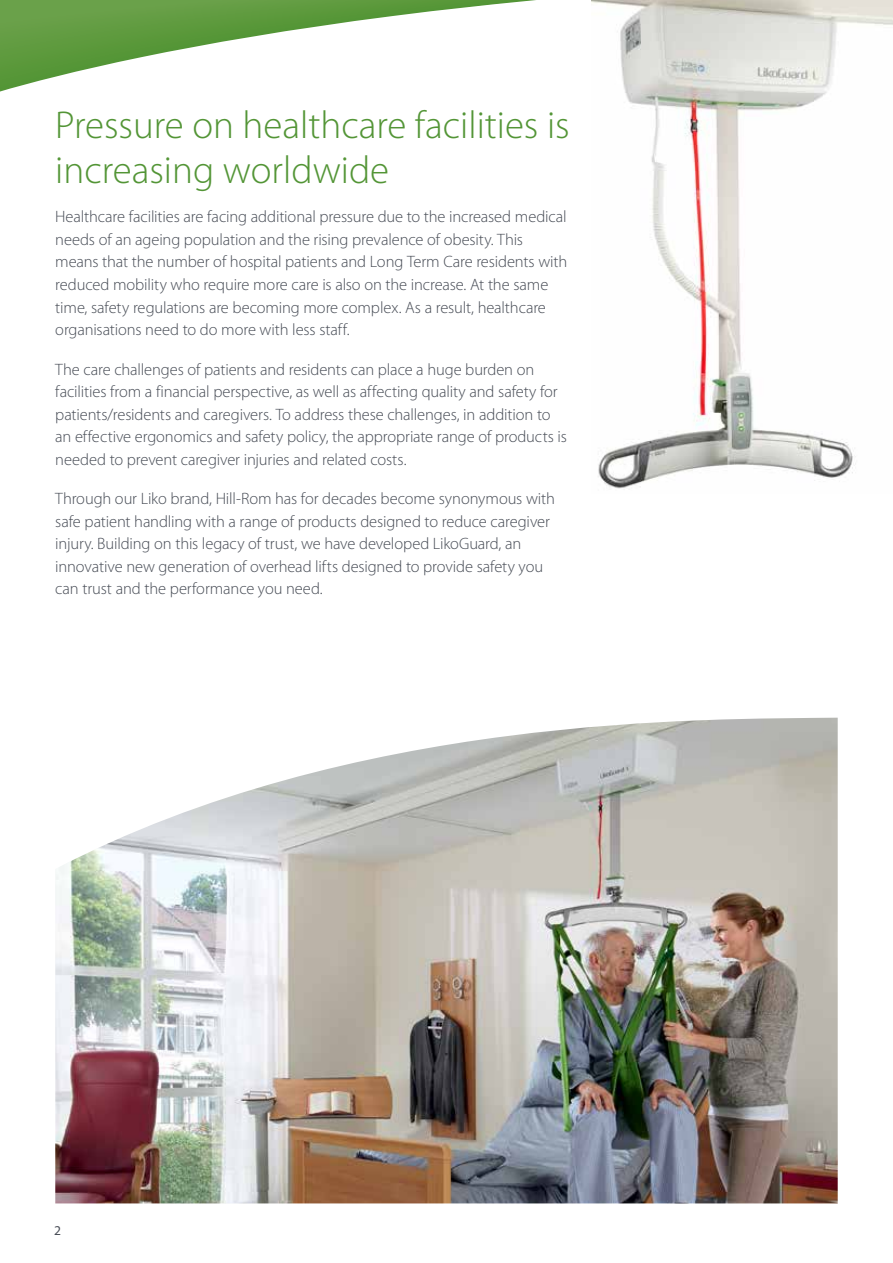
<style>
.page{position:relative;width:893px;height:1263px;background:#fff}
.page>*{position:absolute;margin:0;border:0;box-sizing:border-box;transform-origin:0 0}
.t1{font:300 39px/45px "Myriad Pro";color:#539536}
.t2{font:300 16.5px/22.5px "Myriad Pro";letter-spacing:-.005em;color:#474c55}
.t3{font:13.5px "Myriad Pro";color:#474c55}
</style>
<div class="page">
<svg style="left:0;top:0;width:536px;height:70px"></svg>
<img style="left:591px;top:0;width:302px;height:489px">
<img style="left:55px;top:717px;width:783px;height:486px">
<h1 class="t1" style="left:55px;top:103px;width:516px">Pressure on healthcare facilities is increasing worldwide</h1>
<p class="t2" style="left:55px;top:206px;width:514px">Healthcare facilities are facing additional pressure due to the increased medical needs of an ageing population and the rising prevalence of obesity. This means that the number of hospital patients and Long Term Care residents with reduced mobility who require more care is also on the increase. At the same time, safety regulations are becoming more complex. As a result, healthcare organisations need to do more with less staff.</p>
<p class="t2" style="left:55px;top:358px;width:513px">The care challenges of patients and residents can place a huge burden on facilities from a financial perspective, as well as affecting quality and safety for patients/residents and caregivers. To address these challenges, in addition to an effective ergonomics and safety policy, the appropriate range of products is needed to prevent caregiver injuries and related costs.</p>
<p class="t2" style="left:55px;top:488px;width:501px">Through our Liko brand, Hill‑Rom has for decades become synonymous with safe patient handling with a range of products designed to reduce caregiver injury. Building on this legacy of trust, we have developed LikoGuard, an innovative new generation of overhead lifts designed to provide safety you can trust and the performance you need.</p>
<p class="t3" style="left:54px;top:1222px;width:8px">2</p>
</div>
